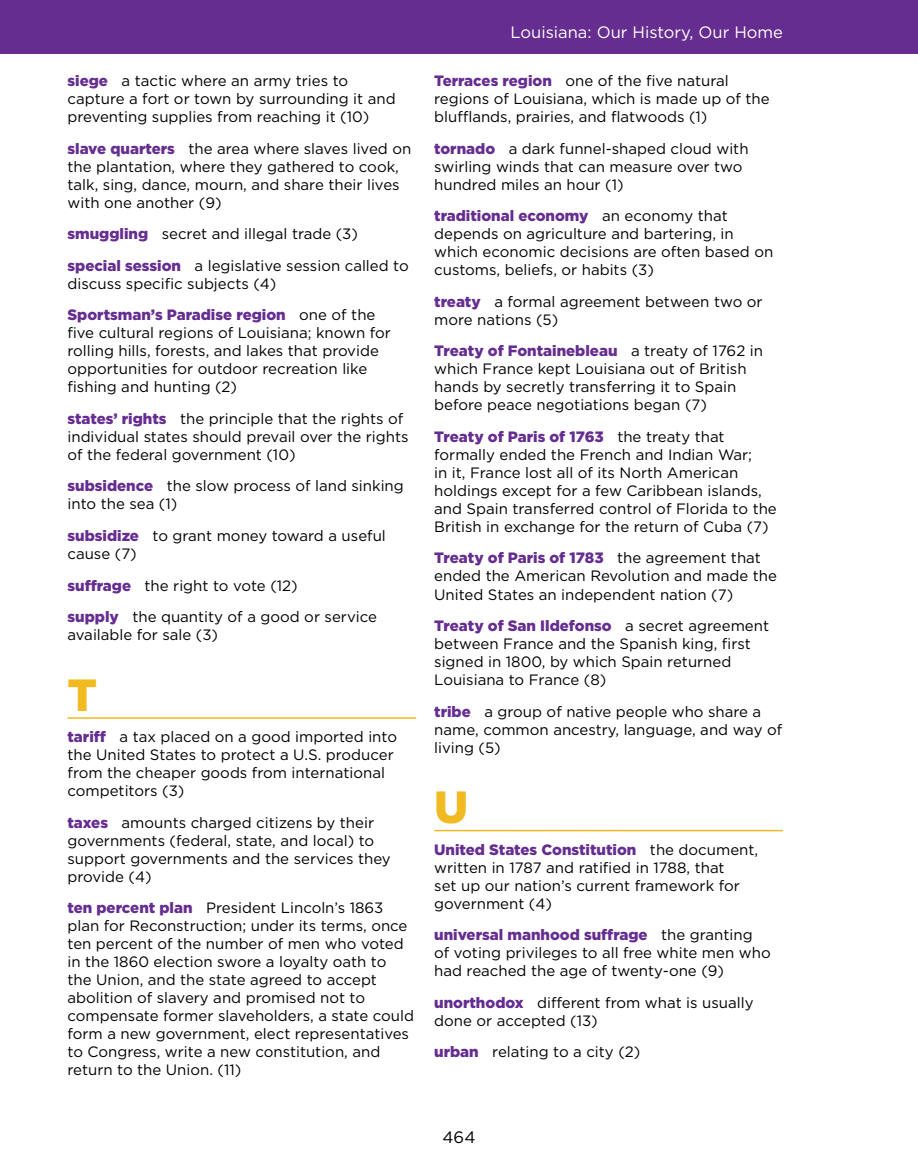
<style>
.page{position:relative;width:918px;height:1175px;background:#fff}
.page>*{position:absolute;margin:0;border:0;box-sizing:border-box;transform-origin:0 0}
.t1{font:900 45px "Gotham";color:#f1ba20}
.t2{font:16.5px "Gotham";color:#fff}
.t3{font:16.5px "Gotham";color:#000}
.t4{font:15px/18px "Gotham";color:#000}
.s1{font-weight:900;color:#662d91}
</style>
<div class="page">
<hr style="left:68px;top:717px;width:348px;height:1px;background:#f1ba20">
<hr style="left:434px;top:829px;width:349px;height:2px;background:#f1ba20">
<div style="left:0;top:0;width:918px;height:54px;background:#662d91"></div>
<p class="t4" style="left:68px;top:72px;width:330px"><span class="s1">siege</span> a tactic where an army tries to capture a fort or town by surrounding it and preventing supplies from reaching it (10)</p>
<p class="t4" style="left:68px;top:139px;width:345px"><span class="s1">slave quarters</span> the area where slaves lived on the plantation, where they gathered to cook, talk, sing, dance, mourn, and share their lives with one another (9)</p>
<p class="t4" style="left:68px;top:218px;width:343px;line-height:31.5px"><span class="s1">smuggling</span> secret and illegal trade (3) <span class="s1">special session</span> a legislative session called to</p>
<p class="t4" style="left:68px;top:267px;width:309px;line-height:31.5px">discuss specific subjects (4)<br><span class="s1">Sportsman’s Paradise region</span> one of the</p>
<p class="t4" style="left:68px;top:324px;width:325px">five cultural regions of Louisiana; known for rolling hills, forests, and lakes that provide opportunities for outdoor recreation like fishing and hunting (2)</p>
<p class="t4" style="left:68px;top:409px;width:343px"><span class="s1">states’ rights</span> the principle that the rights of individual states should prevail over the rights of the federal government (10)</p>
<p class="t4" style="left:68px;top:477px;width:338px"><span class="s1">subsidence</span> the slow process of land sinking into the sea (1)</p>
<p class="t4" style="left:68px;top:526px;width:320px"><span class="s1">subsidize</span> to grant money toward a useful cause (7)</p>
<p class="t4" style="left:68px;top:569px;width:311px;line-height:31.5px"><span class="s1">suffrage</span> the right to vote (12)<br><span class="s1">supply</span> the quantity of a good or service</p>
<p class="t4" style="left:68px;top:625px;width:152px">available for sale (3)</p>
<h1 class="t1" style="left:68px;top:663px;width:31px">T</h1>
<p class="t4" style="left:68px;top:727px;width:331px"><span class="s1">tariff</span> a tax placed on a good imported into the United States to protect a U.S. producer from the cheaper goods from international competitors (3)</p>
<p class="t4" style="left:68px;top:813px;width:325px"><span class="s1">taxes</span> amounts charged citizens by their governments (federal, state, and local) to support governments and the services they provide (4)</p>
<p class="t4" style="left:68px;top:898px;width:348px"><span class="s1">ten percent plan</span> President Lincoln’s 1863 plan for Reconstruction; under its terms, once ten percent of the number of men who voted in the 1860 election swore a loyalty oath to the Union, and the state agreed to accept abolition of slavery and promised not to compensate former slaveholders, a state could form a new government, elect representatives to Congress, write a new constitution, and return to the Union. (11)</p>
<p class="t2" style="left:510px;top:22px;width:274px">Louisiana: Our History, Our Home</p>
<p class="t4" style="left:434px;top:72px;width:337px"><span class="s1">Terraces region</span> one of the five natural regions of Louisiana, which is made up of the blufflands, prairies, and flatwoods (1)</p>
<p class="t4" style="left:434px;top:139px;width:316px"><span class="s1">tornado</span> a dark funnel-shaped cloud with swirling winds that can measure over two hundred miles an hour (1)</p>
<p class="t4" style="left:434px;top:207px;width:341px"><span class="s1">traditional economy</span> an economy that depends on agriculture and bartering, in which economic decisions are often based on customs, beliefs, or habits (3)</p>
<p class="t4" style="left:434px;top:292px;width:330px"><span class="s1">treaty</span> a formal agreement between two or more nations (5)</p>
<p class="t4" style="left:434px;top:342px;width:330px"><span class="s1">Treaty of Fontainebleau</span> a treaty of 1762 in which France kept Louisiana out of British hands by secretly transferring it to Spain before peace negotiations began (7)</p>
<p class="t4" style="left:434px;top:427px;width:344px"><span class="s1">Treaty of Paris of 1763</span> the treaty that formally ended the French and Indian War;<br>in it, France lost all of its North American holdings except for a few Caribbean islands, and Spain transferred control of Florida to the British in exchange for the return of Cuba (7)</p>
<p class="t4" style="left:434px;top:549px;width:344px"><span class="s1">Treaty of Paris of 1783</span> the agreement that ended the American Revolution and made the<br>United States an independent nation (7)</p>
<p class="t4" style="left:434px;top:616px;width:336px"><span class="s1">Treaty of San Ildefonso</span> a secret agreement between France and the Spanish king, first signed in 1800, by which Spain returned Louisiana to France (8)</p>
<p class="t4" style="left:434px;top:702px;width:350px"><span class="s1">tribe</span> a group of native people who share a name, common ancestry, language, and way of living (5)</p>
<h1 class="t1" style="left:434px;top:776px;width:36px">U</h1>
<p class="t4" style="left:434px;top:840px;width:325px"><span class="s1">United States Constitution</span> the document, written in 1787 and ratified in 1788, that<br>set up our nation’s current framework for government (4)</p>
<p class="t4" style="left:434px;top:925px;width:338px"><span class="s1">universal manhood suffrage</span> the granting of voting privileges to all free white men who had reached the age of twenty-one (9)</p>
<p class="t4" style="left:434px;top:993px;width:321px"><span class="s1">unorthodox</span> different from what is usually done or accepted (13)</p>
<p class="t4" style="left:434px;top:1042px;width:208px"><span class="s1">urban</span> relating to a city (2)</p>
<p class="t3" style="left:443px;top:1126px;width:34px">464</p>
</div>
